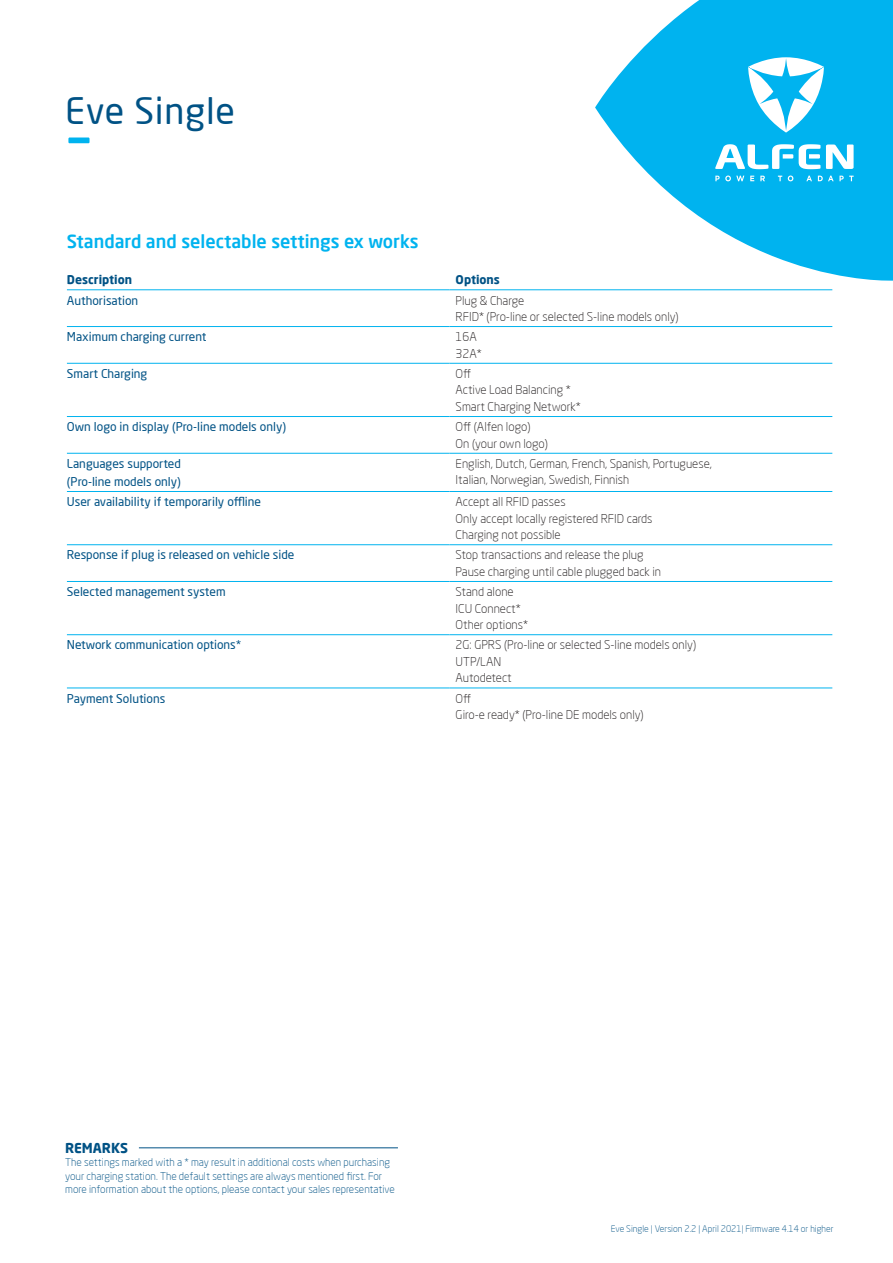
<style>
.page{position:relative;width:893px;height:1263px;background:#fff}
.page>*{position:absolute;margin:0;border:0;box-sizing:border-box;transform-origin:0 0}
.t1{font:77.55px "Neo Sans Pro";color:#00b3ef;scale:.8 1}
.t2{font:35.85px "Neo Sans Pro";letter-spacing:.02em;color:#005285}
.t3{font:500 18px "Neo Sans Pro";color:#00b3ef}
.Alineastijl_1{font:700 13.5px "Neo Sans Pro";color:#005285}
.t4{font:300 12px/16.5px "Neo Sans Pro";color:#231f20}
.t5{font:12px "Neo Sans Pro";color:#005285}
.t6{font:700 12px "Neo Sans Pro";color:#005285}
.Alineastijl_1-2{font:300 10.5px/13.5px "Neo Sans Pro";color:#005285}
.t7{font:300 9px "Neo Sans Pro";color:#005285}
</style>
<div class="page">
<hr style="left:67px;top:289px;width:383px;height:1px;background:#00b3ef">
<hr style="left:450px;top:289px;width:382px;height:1px;background:#00b3ef">
<hr style="left:67px;top:326px;width:383px;height:1px;background:#00b3ef">
<hr style="left:450px;top:326px;width:382px;height:1px;background:#00b3ef">
<hr style="left:67px;top:363px;width:383px;height:1px;background:#00b3ef">
<hr style="left:450px;top:363px;width:382px;height:1px;background:#00b3ef">
<hr style="left:67px;top:416px;width:383px;height:1px;background:#00b3ef">
<hr style="left:450px;top:416px;width:382px;height:1px;background:#00b3ef">
<hr style="left:67px;top:453px;width:383px;height:1px;background:#00b3ef">
<hr style="left:450px;top:453px;width:382px;height:1px;background:#00b3ef">
<hr style="left:67px;top:491px;width:383px;height:1px;background:#00b3ef">
<hr style="left:450px;top:491px;width:382px;height:1px;background:#00b3ef">
<hr style="left:67px;top:544px;width:383px;height:1px;background:#00b3ef">
<hr style="left:450px;top:544px;width:382px;height:1px;background:#00b3ef">
<hr style="left:67px;top:581px;width:383px;height:1px;background:#00b3ef">
<hr style="left:450px;top:581px;width:382px;height:1px;background:#00b3ef">
<hr style="left:67px;top:634px;width:383px;height:1px;background:#00b3ef">
<hr style="left:450px;top:634px;width:382px;height:1px;background:#00b3ef">
<hr style="left:67px;top:688px;width:383px;height:1px;background:#00b3ef">
<hr style="left:450px;top:688px;width:382px;height:1px;background:#00b3ef">
<svg style="left:595px;top:0;width:298px;height:281px;fill:#00b3ef"></svg>
<svg style="left:826px;top:145px;width:28px;height:24px"></svg>
<svg style="left:715px;top:144px;width:105px;height:25px"></svg>
<svg style="left:715px;top:176px;width:29px;height:5px"></svg>
<svg style="left:750px;top:176px;width:4px;height:5px"></svg>
<svg style="left:760px;top:176px;width:5px;height:5px"></svg>
<svg style="left:778px;top:176px;width:4px;height:5px"></svg>
<svg style="left:788px;top:176px;width:5px;height:5px"></svg>
<svg style="left:806px;top:176px;width:6px;height:5px"></svg>
<svg style="left:818px;top:176px;width:36px;height:5px"></svg>
<svg style="left:748px;top:57px;width:76px;height:76px"></svg>
<hr style="left:139px;top:1147px;width:259px;height:1px;background:#005285">
<p class="t2" style="left:65px;top:89px;width:171px">Eve Single</p>
<p class="t1" style="left:69px;top:86px;width:26px">–</p>
<p class="t3" style="left:67px;top:230px;width:353px">Standard and selectable settings ex works</p>
<p class="t6" style="left:67px;top:272px;width:67px">Description</p>
<p class="t6" style="left:456px;top:272px;width:46px">Options</p>
<p class="t5" style="left:67px;top:293px;width:73px">Authorisation</p>
<p class="t4" style="left:456px;top:292px;width:70px">Plug &amp; Charge</p>
<p class="t4" style="left:456px;top:308px;width:225px">RFID* (Pro-line or selected S-line models only)</p>
<p class="t5" style="left:67px;top:329px;width:141px">Maximum charging current</p>
<p class="t4" style="left:456px;top:328px;width:28px">16A<br>32A*</p>
<p class="t5" style="left:67px;top:366px;width:82px">Smart Charging</p>
<p class="t4" style="left:456px;top:365px;width:17px">Off</p>
<p class="t4" style="left:456px;top:382px;width:117px">Active Load Balancing *</p>
<p class="t4" style="left:456px;top:398px;width:127px">Smart Charging Network*</p>
<p class="t5" style="left:67px;top:419px;width:221px">Own logo in display (Pro-line models only)</p>
<p class="t4" style="left:456px;top:418px;width:76px">Off (Alfen logo)</p>
<p class="t4" style="left:456px;top:435px;width:94px">On (your own logo)</p>
<p class="t5" style="left:67px;top:456px;width:116px">Languages supported</p>
<p class="t5" style="left:67px;top:474px;width:116px">(Pro-line models only)</p>
<p class="t4" style="left:456px;top:455px;width:258px">English, Dutch, German, French, Spanish, Portuguese,<br>Italian, Norwegian, Swedish, Finnish</p>
<p class="t5" style="left:67px;top:494px;width:196px">User availability if temporarily offline</p>
<p class="t4" style="left:456px;top:493px;width:111px">Accept all RFID passes</p>
<p class="t4" style="left:456px;top:510px;width:198px">Only accept locally registered RFID cards</p>
<p class="t4" style="left:456px;top:526px;width:107px">Charging not possible</p>
<p class="t5" style="left:67px;top:548px;width:229px">Response if plug is released on vehicle side</p>
<p class="t4" style="left:456px;top:547px;width:189px">Stop transactions and release the plug</p>
<p class="t4" style="left:456px;top:563px;width:207px">Pause charging until cable plugged back in</p>
<p class="t5" style="left:67px;top:584px;width:160px">Selected management system</p>
<p class="t4" style="left:456px;top:583px;width:74px">Stand alone<br>ICU Connect*<br>Other options*</p>
<p class="t5" style="left:67px;top:638px;width:176px">Network communication options*</p>
<p class="t4" style="left:456px;top:637px;width:242px">2G: GPRS (Pro-line or selected S-line models only)</p>
<p class="t4" style="left:456px;top:653px;width:47px">UTP/LAN</p>
<p class="t4" style="left:456px;top:670px;width:58px">Autodetect</p>
<p class="t5" style="left:67px;top:691px;width:100px">Payment Solutions</p>
<p class="t4" style="left:456px;top:690px;width:17px">Off</p>
<p class="t4" style="left:456px;top:706px;width:190px">Giro-e ready* (Pro-line DE models only)</p>
<p class="Alineastijl_1" style="left:65px;top:1139px;width:65px">REMARKS</p>
<p class="Alineastijl_1-2" style="left:65px;top:1155px;width:331px">The settings marked with a * may result in additional costs when purchasing your charging station. The default settings are always mentioned first. For more information about the options, please contact your sales representative</p>
<p class="t7" style="left:611px;top:1223px;width:224px">Eve Single | Version 2.2 | April 2021| Firmware 4.14 or higher</p>
</div>
